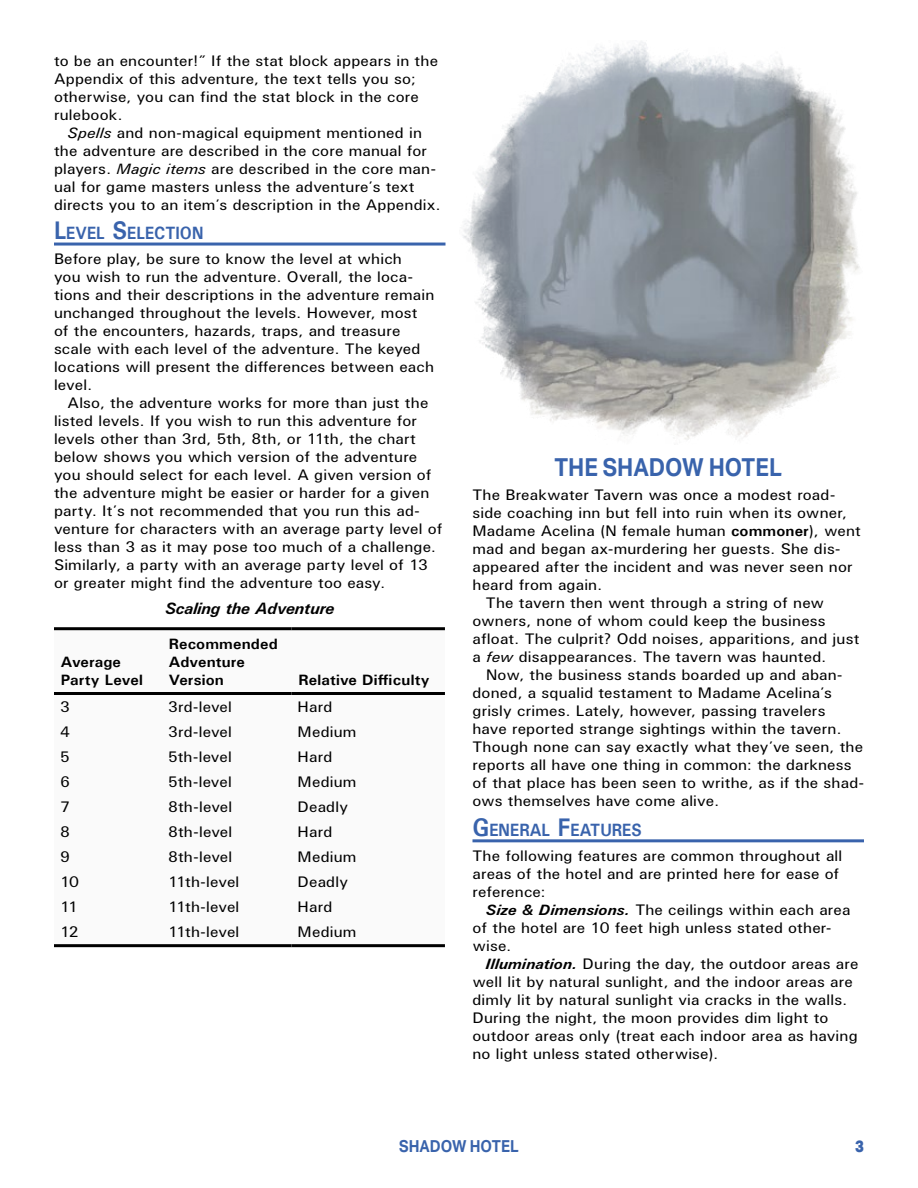
<style>
.page{position:relative;width:918px;height:1188px;background:#fff}
.page>*{position:absolute;margin:0;border:0;box-sizing:border-box;transform-origin:0 0}
.t1{font:700 24.75px "Aktiv Grotesk";color:#3963ac;scale:.9 1}
.t2{font:700 17.85px "U001";color:#3963ac;scale:.9 1}
.t3{font:italic 700 16.5px "U001";color:#000}
.t4{font:700 16.5px "Aktiv Grotesk";color:#3963ac;scale:.9 1}
.t5{font:800 16.5px "Aktiv Grotesk";color:#3963ac;scale:.9 1}
.t6{font:15px/18px "U001";letter-spacing:.01em;color:#000;scale:1.05 1}
.t7{font:700 15px/18px "U001";letter-spacing:.01em;color:#000;scale:1.05 1}
.t8{font:15px "U001";letter-spacing:-.01em;color:#000;scale:1.05 1}
.s1{font-style:italic}
.s2{font-size:25.5px}
.s3{font-weight:700}
.s4{font-weight:700;font-style:italic}
</style>
<div class="page">
<hr style="left:54px;top:243px;width:392px;height:3px;background:#3963ac">
<hr style="left:54px;top:692px;width:108px;height:3px;background:#000">
<hr style="left:162px;top:692px;width:130px;height:3px;background:#000">
<hr style="left:292px;top:692px;width:153px;height:3px;background:#000">
<hr style="left:54px;top:627px;width:108px;height:3px;background:#000">
<hr style="left:162px;top:627px;width:130px;height:3px;background:#000">
<hr style="left:292px;top:627px;width:153px;height:3px;background:#000">
<hr style="left:54px;top:944px;width:108px;height:3px;background:#000">
<hr style="left:162px;top:944px;width:130px;height:3px;background:#000">
<hr style="left:292px;top:944px;width:153px;height:3px;background:#000">
<hr style="left:472px;top:839px;width:392px;height:3px;background:#3963ac">
<img style="left:463px;top:41px;width:397px;height:399px">
<p class="t6" style="left:54px;top:51px;width:367px">to be an encounter!” If the stat block appears in the Appendix of this adventure, the text tells you so; otherwise, you can find the stat block in the core rulebook.</p>
<p class="t6" style="left:54px;top:123px;width:370px;text-indent:13px"><span class="s1">Spells</span> and non-magical equipment mentioned in the adventure are described in the core manual for players. <span class="s1">Magic items</span> are described in the core man&shy;ual for game masters unless the adventure’s text directs you to an item’s description in the Appendix.</p>
<p class="t2" style="left:54px;top:222px;width:168px"><span class="s2">L</span>EVEL <span class="s2">S</span>ELECTION</p>
<p class="t6" style="left:54px;top:249px;width:364px">Before play, be sure to know the level at which<br>you wish to run the adventure. Overall, the loca&shy;tions and their descriptions in the adventure remain unchanged throughout the levels. However, most of the encounters, hazards, traps, and treasure scale with each level of the adventure. The keyed locations will present the differences between each level.</p>
<p class="t6" style="left:54px;top:393px;width:372px;text-indent:13px">Also, the adventure works for more than just the listed levels. If you wish to run this adventure for levels other than 3rd, 5th, 8th, or 11th, the chart below shows you which version of the adventure you should select for each level. A given version of the adventure might be easier or harder for a given party. It’s not recommended that you run this ad&shy;venture for characters with an average party level of less than 3 as it may pose too much of a challenge.<br>Similarly, a party with an average party level of 13 or greater might find the adventure too easy.</p>
<p class="t3" style="left:165px;top:598px;width:171px">Scaling the Adventure</p>
<p class="t7" style="left:61px;top:652px;width:80px">Average<br>Party Level</p>
<p class="t7" style="left:169px;top:634px;width:105px">Recommended<br>Adventure<br>Version</p>
<p class="t7" style="left:298px;top:670px;width:126px">Relative Difficulty</p>
<p class="t6" style="left:60px;top:697px;width:11px">3</p>
<p class="t6" style="left:168px;top:697px;width:62px">3rd-level</p>
<p class="t6" style="left:298px;top:697px;width:35px">Hard</p>
<p class="t6" style="left:60px;top:722px;width:11px">4</p>
<p class="t6" style="left:168px;top:722px;width:62px">3rd-level</p>
<p class="t6" style="left:298px;top:722px;width:58px">Medium</p>
<p class="t6" style="left:60px;top:747px;width:11px">5</p>
<p class="t6" style="left:168px;top:747px;width:62px">5th-level</p>
<p class="t6" style="left:298px;top:747px;width:35px">Hard</p>
<p class="t6" style="left:60px;top:772px;width:11px">6</p>
<p class="t6" style="left:168px;top:772px;width:62px">5th-level</p>
<p class="t6" style="left:298px;top:772px;width:58px">Medium</p>
<p class="t6" style="left:60px;top:798px;width:11px">7</p>
<p class="t6" style="left:168px;top:798px;width:63px">8th-level</p>
<p class="t6" style="left:298px;top:798px;width:50px">Deadly</p>
<p class="t6" style="left:60px;top:823px;width:11px">8</p>
<p class="t6" style="left:168px;top:823px;width:63px">8th-level</p>
<p class="t6" style="left:298px;top:823px;width:35px">Hard</p>
<p class="t6" style="left:60px;top:848px;width:11px">9</p>
<p class="t6" style="left:168px;top:848px;width:63px">8th-level</p>
<p class="t6" style="left:298px;top:848px;width:58px">Medium</p>
<p class="t6" style="left:60px;top:873px;width:20px">10</p>
<p class="t8" style="left:168px;top:872px;width:70px">11th-level</p>
<p class="t6" style="left:298px;top:873px;width:50px">Deadly</p>
<p class="t6" style="left:60px;top:898px;width:19px">11</p>
<p class="t8" style="left:168px;top:897px;width:70px">11th-level</p>
<p class="t6" style="left:298px;top:898px;width:35px">Hard</p>
<p class="t6" style="left:60px;top:923px;width:19px">12</p>
<p class="t8" style="left:168px;top:922px;width:70px">11th-level</p>
<p class="t6" style="left:298px;top:923px;width:58px">Medium</p>
<h1 class="t1" style="left:554px;top:453px;width:255px">THE SHADOW HOTEL</h1>
<p class="t6" style="left:472px;top:486px;width:347px">The Breakwater Tavern was once a modest road-</p>
<p class="t6" style="left:472px;top:504px;width:358px">side coaching inn but fell into ruin when its owner,</p>
<p class="t6" style="left:472px;top:522px;width:372px">Madame Acelina (N female human <span class="s3">commoner</span>), went</p>
<p class="t6" style="left:472px;top:540px;width:352px">mad and began ax-murdering her guests. She dis-</p>
<p class="t6" style="left:472px;top:558px;width:364px">appeared after the incident and was never seen nor</p>
<p class="t6" style="left:472px;top:576px;width:125px">heard from again.</p>
<p class="t6" style="left:486px;top:594px;width:324px">The tavern then went through a string of new</p>
<p class="t6" style="left:472px;top:612px;width:338px">owners, none of whom could keep the business</p>
<p class="t6" style="left:472px;top:630px;width:370px">afloat. The culprit? Odd noises, apparitions, and just</p>
<p class="t6" style="left:472px;top:648px;width:339px">a <span class="s1">few</span> disappearances. The tavern was haunted.</p>
<p class="t6" style="left:486px;top:666px;width:341px">Now, the business stands boarded up and aban-</p>
<p class="t6" style="left:473px;top:684px;width:344px">doned, a squalid testament to Madame Acelina’s</p>
<p class="t6" style="left:473px;top:702px;width:338px">grisly crimes. Lately, however, passing travelers</p>
<p class="t6" style="left:473px;top:720px;width:353px">have reported strange sightings within the tavern.</p>
<p class="t6" style="left:473px;top:738px;width:374px">Though none can say exactly what they’ve seen, the</p>
<p class="t6" style="left:473px;top:756px;width:363px">reports all have one thing in common: the darkness</p>
<p class="t6" style="left:473px;top:774px;width:374px">of that place has been seen to writhe, as if the shad-</p>
<p class="t6" style="left:473px;top:792px;width:237px">ows themselves have come alive.</p>
<p class="t2" style="left:472px;top:819px;width:188px"><span class="s2">G</span>ENERAL <span class="s2">F</span>EATURES</p>
<p class="t6" style="left:472px;top:846px;width:354px">The following features are common throughout all areas of the hotel and are printed here for ease of reference:</p>
<p class="t6" style="left:472px;top:900px;width:361px;text-indent:13px"><span class="s4">Size &amp; Dimensions.</span> The ceilings within each area of the hotel are 10 feet high unless stated other&shy;wise.</p>
<p class="t6" style="left:472px;top:954px;width:369px;text-indent:13px"><span class="s4">Illumination.</span> During the day, the outdoor areas are well lit by natural sunlight, and the indoor areas are dimly lit by natural sunlight via cracks in the walls.<br>During the night, the moon provides dim light to outdoor areas only (treat each indoor area as having no light unless stated otherwise).</p>
<p class="t4" style="left:399px;top:1137px;width:134px">SHADOW HOTEL</p>
<p class="t5" style="left:855px;top:1137px;width:11px">3</p>
</div>
